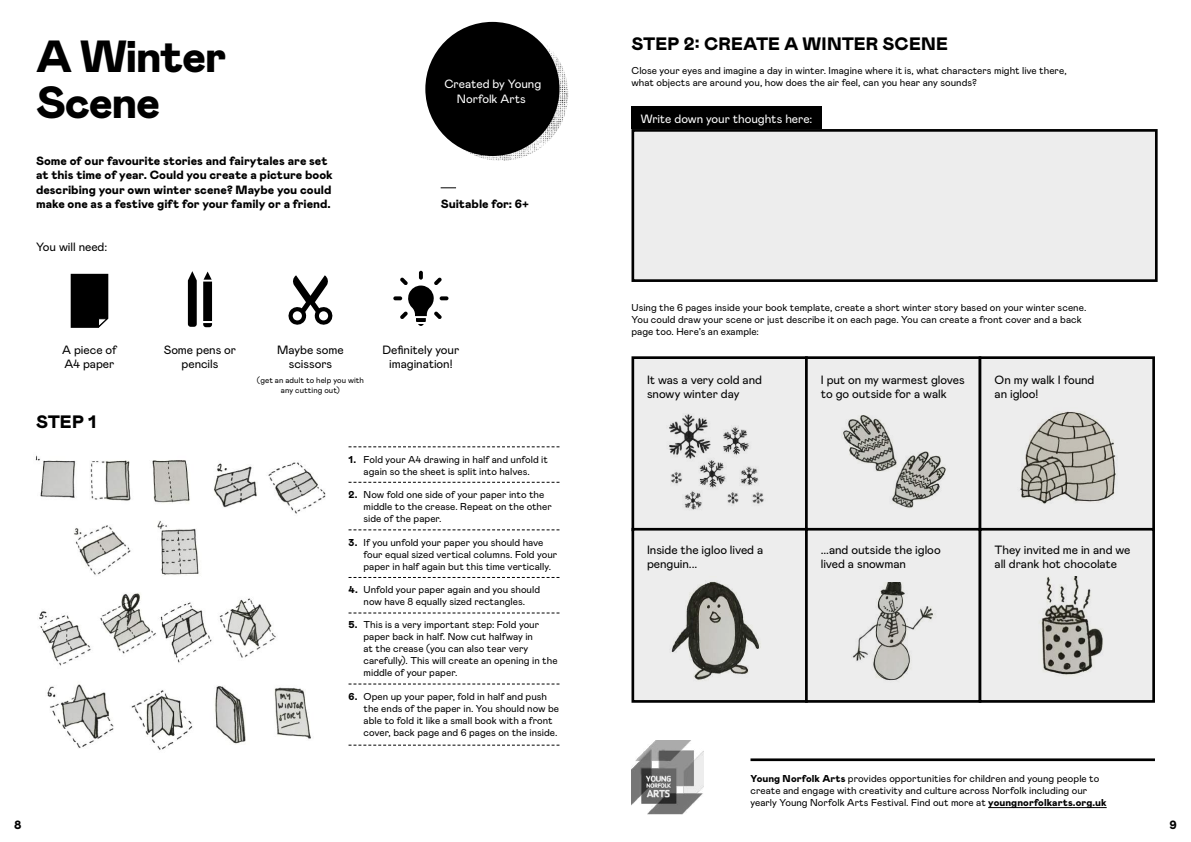
<style>
.page{position:relative;width:1191px;height:842px;background:#fff}
.page>*{position:absolute;margin:0;border:0;box-sizing:border-box;transform-origin:0 0}
.t1{font:900 45px/46.5px "Mabry Pro";letter-spacing:-.03em;color:#000}
.t2{font:900 18px "Mabry Pro";letter-spacing:.01em;color:#000}
.t3{font:12px/14.4px "Mabry Pro";letter-spacing:-.005em;color:#000}
.t4{font:900 12px/14.4px "Mabry Pro";color:#000}
.t5{font:12px/14.4px "Mabry Pro";letter-spacing:-.005em;color:#fff;text-align:center}
.t6{font:10px/12px "Mabry Pro";letter-spacing:.005em;color:#000}
.t7{font:8px/9.6px "Mabry Pro";letter-spacing:.01em;color:#000;text-align:center}
.s1{font-weight:900}
</style>
<div class="page">
<img style="left:434px;top:27px;width:134px;height:134px;border-radius:67px">
<div style="left:425px;top:22px;width:134px;height:134px;background:#000;border-radius:50%"></div>
<img style="left:35px;top:455px;width:291px;height:295px">
<svg style="left:288px;top:275px;width:45px;height:50px"></svg>
<svg style="left:203px;top:272px;width:9px;height:55px"></svg>
<svg style="left:188px;top:271px;width:9px;height:56px"></svg>
<svg style="left:70px;top:273px;width:39px;height:55px;background:#151515"></svg>
<svg style="left:441px;top:187px;width:15px;height:1px"></svg>
<svg style="left:348px;top:482px;width:211px;height:1px"></svg>
<svg style="left:348px;top:529px;width:211px;height:1px"></svg>
<svg style="left:348px;top:577px;width:211px;height:1px"></svg>
<svg style="left:348px;top:612px;width:211px;height:1px"></svg>
<svg style="left:348px;top:683px;width:211px;height:1px"></svg>
<svg style="left:348px;top:745px;width:211px;height:1px"></svg>
<svg style="left:348px;top:446px;width:211px;height:1px"></svg>
<svg style="left:393px;top:271px;width:55px;height:55px"></svg>
<div style="left:633px;top:130px;width:523px;height:151px;background:#ededed"></div>
<div style="left:631px;top:129px;width:526px;height:153px;border:3px solid #000"></div>
<div style="left:633px;top:358px;width:173px;height:172px;background:#ededed"></div>
<div style="left:631px;top:356px;width:177px;height:175px;border:3px solid #000"></div>
<div style="left:806px;top:358px;width:174px;height:172px;background:#ededed"></div>
<div style="left:805px;top:356px;width:176px;height:175px;border:3px solid #000"></div>
<div style="left:980px;top:358px;width:173px;height:172px;background:#ededed"></div>
<div style="left:978px;top:356px;width:177px;height:175px;border:3px solid #000"></div>
<div style="left:633px;top:529px;width:173px;height:172px;background:#ededed"></div>
<div style="left:631px;top:528px;width:177px;height:175px;border:3px solid #000"></div>
<div style="left:806px;top:529px;width:174px;height:172px;background:#ededed"></div>
<div style="left:805px;top:528px;width:176px;height:175px;border:3px solid #000"></div>
<div style="left:980px;top:529px;width:173px;height:172px;background:#ededed"></div>
<div style="left:978px;top:528px;width:177px;height:175px;border:3px solid #000"></div>
<div style="left:631px;top:107px;width:190px;height:22px;background:#000"></div>
<img style="left:631px;top:741px;width:73px;height:73px">
<hr style="left:988px;top:807px;width:118px;height:1px;background:#000">
<hr style="left:750px;top:758px;width:405px;height:3px;background:#000">
<img style="left:669px;top:414px;width:95px;height:96px">
<img style="left:843px;top:415px;width:103px;height:93px">
<img style="left:1020px;top:411px;width:96px;height:93px">
<img style="left:671px;top:581px;width:90px;height:99px">
<img style="left:852px;top:582px;width:81px;height:99px">
<img style="left:1041px;top:577px;width:62px;height:99px">
<h1 class="t1" style="left:36px;top:32px;width:192px">A Winter<br>Scene</h1>
<p class="t4" style="left:36px;top:153px;width:298px">Some of our favourite stories and fairytales are set at this time of year. Could you create a picture book describing your own winter scene? Maybe you could make one as a festive gift for your family or a friend.</p>
<p class="t3" style="left:36px;top:239px;width:73px">You will need:</p>
<p class="t5" style="left:444px;top:76px;width:98px">Created by Young<br>Norfolk Arts</p>
<p class="t4" style="left:441px;top:196px;width:90px">Suitable for: 6+</p>
<p class="t3" style="left:62px;top:342px;width:56px">A piece of<br>A4 paper</p>
<p class="t3" style="left:164px;top:342px;width:74px;text-align:center">Some pens or pencils</p>
<p class="t3" style="left:277px;top:342px;width:68px;text-align:center">Maybe some scissors</p>
<p class="t7" style="left:257px;top:375px;width:108px">(get an adult to help you with any cutting out)</p>
<h2 class="t2" style="left:36px;top:409px;width:62px">STEP 1</h2>
<p class="t3" style="left:382px;top:342px;width:78px;text-align:center">Definitely your imagination!</p>
<p class="t6" style="left:348px;top:453px;width:201px;text-align:center"><span class="s1">1.</span> Fold your A4 drawing in half and unfold it again so the sheet is split into halves.</p>
<p class="t6" style="left:363px;top:488px;width:190px;text-indent:-15px"><span class="s1">2.</span> Now fold one side of your paper into the middle to the crease. Repeat on the other side of the paper.</p>
<p class="t6" style="left:363px;top:536px;width:195px;text-indent:-15px"><span class="s1">3.</span> If you unfold your paper you should have four equal sized vertical columns. Fold your paper in half again but this time vertically.</p>
<p class="t6" style="left:348px;top:583px;width:193px;text-align:center"><span class="s1">4.</span> Unfold your paper again and you should now have 8 equally sized rectangles.</p>
<p class="t6" style="left:363px;top:618px;width:195px;text-indent:-15px"><span class="s1">5.</span> This is a very important step: Fold your paper back in half. Now cut halfway in<br>at the crease (you can also tear very carefully). This will create an opening in the middle of your paper.</p>
<p class="t6" style="left:363px;top:690px;width:197px;text-indent:-15px"><span class="s1">6.</span> Open up your paper, fold in half and push the ends of the paper in. You should now be able to fold it like a small book with a front cover, back page and 6 pages on the inside.</p>
<h2 class="t2" style="left:631px;top:31px;width:318px">STEP 2: CREATE A WINTER SCENE</h2>
<p class="t6" style="left:631px;top:64px;width:437px">Close your eyes and imagine a day in winter. Imagine where it is, what characters might live there, what objects are around you, how does the air feel, can you hear any sounds?</p>
<p class="t5" style="left:640px;top:111px;width:173px">Write down your thoughts here:</p>
<p class="t6" style="left:631px;top:301px;width:456px">Using the 6 pages inside your book template, create a short winter story based on your winter scene.<br>You could draw your scene or just describe it on each page. You can create a front cover and a back page too. Here’s an example:</p>
<p class="t3" style="left:647px;top:372px;width:117px">It was a very cold and snowy winter day</p>
<p class="t3" style="left:647px;top:542px;width:118px">Inside the igloo lived a penguin...</p>
<p class="t3" style="left:821px;top:372px;width:146px">I put on my warmest gloves to go outside for a walk</p>
<p class="t3" style="left:994px;top:372px;width:101px">On my walk I found an igloo!</p>
<p class="t3" style="left:821px;top:542px;width:121px">...and outside the igloo lived a snowman</p>
<p class="t3" style="left:994px;top:542px;width:137px">They invited me in and we all drank hot chocolate</p>
<p class="t6" style="left:750px;top:772px;width:358px"><span class="s1">Young Norfolk Arts</span> provides opportunities for children and young people to create and engage with creativity and culture across Norfolk including our yearly Young Norfolk Arts Festival. Find out more at <span class="s1">youngnorfolkarts.org.uk</span></p>
<p class="t4" style="left:14px;top:817px;width:9px">8</p>
<p class="t4" style="left:1169px;top:817px;width:9px">9</p>
</div>
